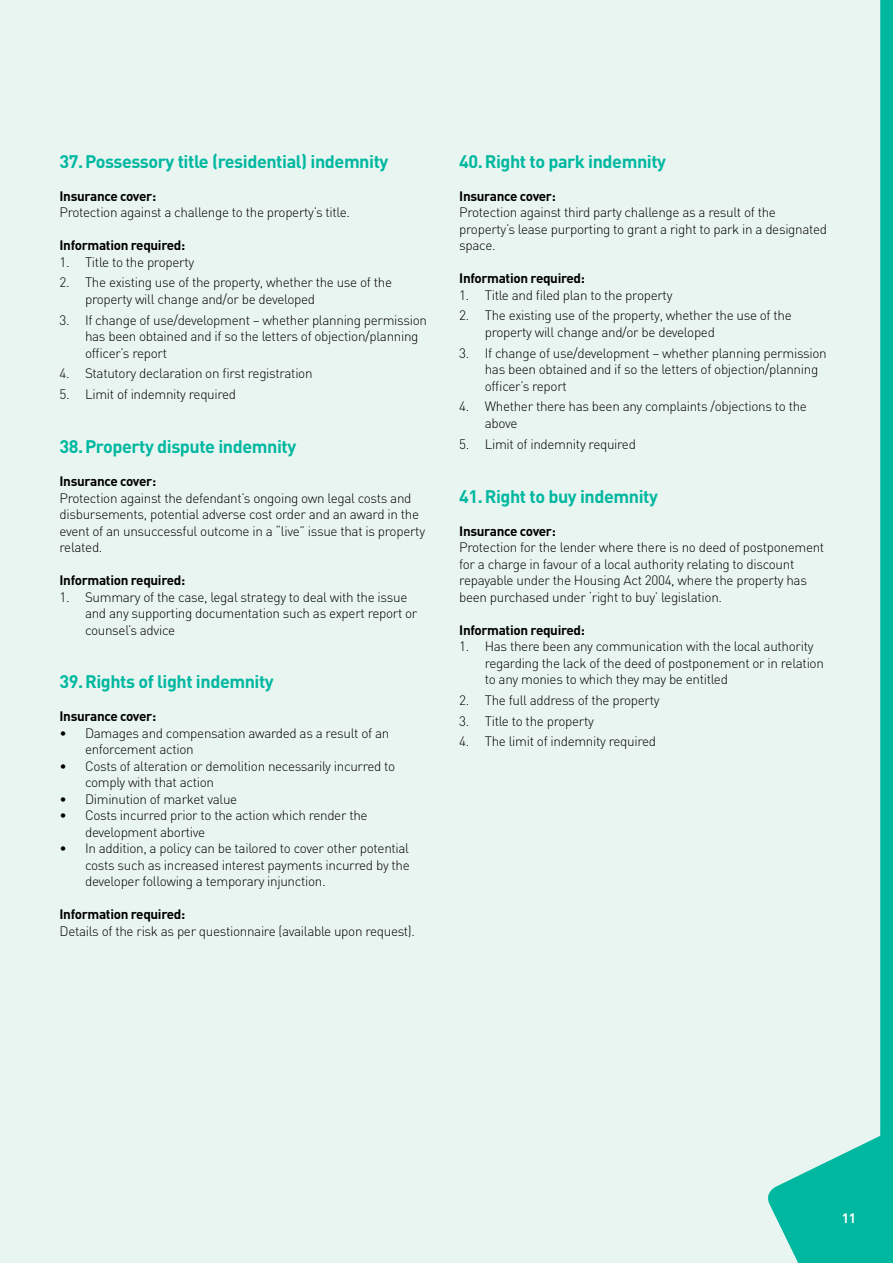
<style>
.page{position:relative;width:893px;height:1263px;background:#e9f5f1}
.page>*{position:absolute;margin:0;border:0;box-sizing:border-box;transform-origin:0 0}
.t1{font:700 18px "DIN";letter-spacing:-.025em;color:#00b7a0}
.t2{font:300 13.5px/16.5px "DIN";letter-spacing:-.025em;color:#000}
.t3{font:700 13.5px "DIN";letter-spacing:-.025em;color:#000}
.t4{font:700 13.5px "DIN";color:#fff}
</style>
<div class="page">
<svg style="left:768px;top:0;width:125px;height:1263px"></svg>
<h1 class="t1" style="left:60px;top:149px;width:330px">37.Possessory title (residential) indemnity</h1>
<p class="t3" style="left:60px;top:187px;width:98px">Insurance cover:</p>
<p class="t2" style="left:60px;top:204px;width:292px">Protection against a challenge to the property’s title.</p>
<p class="t3" style="left:60px;top:236px;width:127px">Information required:</p>
<p class="t2" style="left:60px;top:253px;width:136px">1. Title to the property</p>
<p class="t2" style="left:85px;top:274px;width:309px;text-indent:-26px">2. The existing use of the property, whether the use of the property will change and/or be developed</p>
<p class="t2" style="left:85px;top:311px;width:344px;text-indent:-26px">3. If change of use/development – whether planning permission has been obtained and if so the letters of objection/planning officer’s report</p>
<p class="t2" style="left:60px;top:365px;width:255px">4. Statutory declaration on first registration</p>
<p class="t2" style="left:60px;top:386px;width:178px">5. Limit of indemnity required</p>
<h1 class="t1" style="left:60px;top:434px;width:238px">38.Property dispute indemnity</h1>
<p class="t3" style="left:60px;top:472px;width:98px">Insurance cover:</p>
<p class="t2" style="left:60px;top:489px;width:367px">Protection against the defendant’s ongoing own legal costs and disbursements, potential adverse cost order and an award in the event of an unsuccessful outcome in a “live” issue that is property related.</p>
<p class="t3" style="left:60px;top:571px;width:127px">Information required:</p>
<p class="t2" style="left:85px;top:588px;width:334px;text-indent:-26px">1. Summary of the case, legal strategy to deal with the issue and any supporting documentation such as expert report or counsel’s advice</p>
<h1 class="t1" style="left:60px;top:670px;width:216px">39.Rights of light indemnity</h1>
<p class="t3" style="left:60px;top:707px;width:98px">Insurance cover:</p>
<p class="t2" style="left:85px;top:724px;width:306px;text-indent:-26px">• Damages and compensation awarded as a result of an enforcement action</p>
<p class="t2" style="left:85px;top:757px;width:312px;text-indent:-26px">• Costs of alteration or demolition necessarily incurred to comply with that action</p>
<p class="t2" style="left:60px;top:790px;width:179px">• Diminution of market value</p>
<p class="t2" style="left:85px;top:807px;width:284px;text-indent:-26px">• Costs incurred prior to the action which render the development abortive</p>
<p class="t2" style="left:85px;top:840px;width:326px;text-align:justify;text-indent:-26px">• In addition, a policy can be tailored to cover other potential costs such as increased interest payments incurred by the developer following a temporary injunction.</p>
<p class="t3" style="left:60px;top:905px;width:127px">Information required:</p>
<p class="t2" style="left:60px;top:922px;width:357px">Details of the risk as per questionnaire (available upon request).</p>
<h1 class="t1" style="left:459px;top:149px;width:208px">40.Right to park indemnity</h1>
<p class="t3" style="left:459px;top:187px;width:98px">Insurance cover:</p>
<p class="t2" style="left:459px;top:204px;width:369px">Protection against third party challenge as a result of the property’s lease purporting to grant a right to park in a designated space.</p>
<p class="t3" style="left:459px;top:269px;width:127px">Information required:</p>
<p class="t2" style="left:459px;top:286px;width:215px">1. Title and filed plan to the property</p>
<p class="t2" style="left:485px;top:307px;width:309px;text-indent:-26px">2. The existing use of the property, whether the use of the property will change and/or be developed</p>
<p class="t2" style="left:485px;top:344px;width:344px;text-indent:-26px">3. If change of use/development – whether planning permission has been obtained and if so the letters of objection/planning officer’s report</p>
<p class="t2" style="left:485px;top:398px;width:324px;text-indent:-26px">4. Whether there has been any complaints /objections to the above</p>
<p class="t2" style="left:459px;top:435px;width:178px">5. Limit of indemnity required</p>
<h1 class="t1" style="left:459px;top:484px;width:200px">41.Right to buy indemnity</h1>
<p class="t3" style="left:459px;top:522px;width:98px">Insurance cover:</p>
<p class="t2" style="left:459px;top:538px;width:367px">Protection for the lender where there is no deed of postponement for a charge in favour of a local authority relating to discount repayable under the Housing Act 2004, where the property has been purchased under ‘right to buy’ legislation.</p>
<p class="t3" style="left:459px;top:621px;width:127px">Information required:</p>
<p class="t2" style="left:485px;top:637px;width:341px;text-indent:-26px">1. Has there been any communication with the local authority regarding the lack of the deed of postponement or in relation to any monies to which they may be entitled</p>
<p class="t2" style="left:459px;top:691px;width:202px">2. The full address of the property</p>
<p class="t2" style="left:459px;top:712px;width:136px">3. Title to the property</p>
<p class="t2" style="left:459px;top:733px;width:198px">4. The limit of indemnity required</p>
<p class="t4" style="left:842px;top:1209px;width:16px">11</p>
</div>
